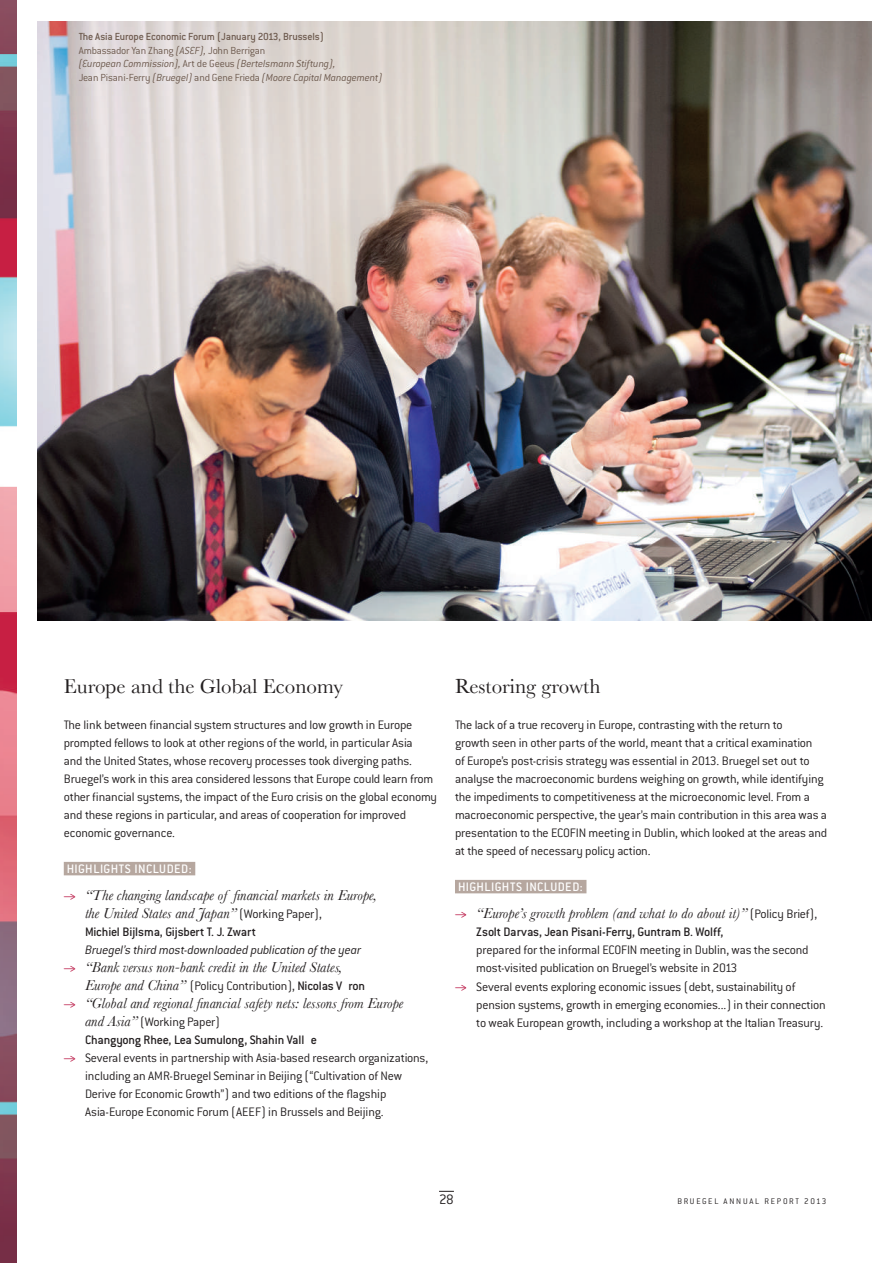
<style>
.page{position:relative;width:893px;height:1263px;background:#fff}
.page>*{position:absolute;margin:0;border:0;box-sizing:border-box;transform-origin:0 0}
.t1{font:21px "Baskerville";color:#231f20}
.t2{font:italic 15px/18px "Baskerville";color:#231f20}
.t3{font:300 15px "Conduit ITC";color:#231f20}
.t4{font:300 13.5px/18px "Conduit ITC";letter-spacing:-.015em;color:#231f20}
.t5{font:500 13.5px "Conduit ITC";letter-spacing:-.005em;color:#231f20}
.t6{font:italic 300 13.5px "Conduit ITC";letter-spacing:-.015em;color:#231f20}
.t7{font:500 13.5px "Conduit ITC";letter-spacing:.025em;color:#fff}
.t8{font:italic 300 11.25px/13.5px "Conduit ITC";letter-spacing:-.015em;color:#6d5a4e}
.t9{font:300 9px "Conduit ITC";letter-spacing:.19em;color:#231f20}
.s1{font-weight:500;font-style:normal}
.s2{font-style:normal}
.s3{font-family:"Conduit ITC";font-weight:300;font-style:normal;font-size:13.5px;color:#b50536}
.s4{font-family:"Conduit ITC";font-weight:300;font-style:normal;font-size:13.5px}
.s5{font-family:"Baskerville";font-weight:400;font-style:italic;font-size:15px}
.s6{font-weight:500}
.s7{color:#b50536}
</style>
<div class="page">
<svg style="left:439px;top:1191px;width:15px;height:1px"></svg>
<img style="left:0;top:0;width:17px;height:1263px">
<div style="left:64px;top:862px;width:131px;height:13px;background:#b6a79f"></div>
<div style="left:455px;top:880px;width:131px;height:13px;background:#b6a79f"></div>
<img style="left:38px;top:21px;width:834px;height:599px">
<p class="t8" style="left:79px;top:30px;width:305px"><span class="s1">The Asia Europe Economic Forum (January 2013, Brussels)<br></span><span class="s2">Ambassador Yan Zhang</span> (ASEF), <span class="s2">John Berrigan<br></span>(European Commission), <span class="s2">Art de Geeus</span> (Bertelsmann Stiftung),<br><span class="s2">Jean Pisani-Ferry</span> (Bruegel) <span class="s2">and Gene Frieda</span> (Moore Capital Management)</p>
<h1 class="t1" style="left:64px;top:674px;width:281px">Europe and the Global Economy</h1>
<p class="t4" style="left:64px;top:716px;width:375px">The link between financial system structures and low growth in Europe prompted fellows to look at other regions of the world, in particular Asia<br>and the United States, whose recovery processes took diverging paths.<br>Bruegel’s work in this area considered lessons that Europe could learn from other financial systems, the impact of the Euro crisis on the global economy and these regions in particular, and areas of cooperation for improved economic governance.</p>
<p class="t7" style="left:67px;top:861px;width:126px">HIGHLIGHTS INCLUDED:</p>
<p class="t2" style="left:85px;top:886px;width:294px;text-indent:-21px"><span class="s3">—&gt;</span> “The changing landscape of financial markets in Europe, the United States and Japan” <span class="s4">(Working Paper),</span></p>
<p class="t5" style="left:85px;top:924px;width:172px">Michiel Bijlsma, Gijsbert T. J. Zwart</p>
<p class="t6" style="left:85px;top:942px;width:278px">Bruegel’s third most-downloaded publication of the year</p>
<p class="t2" style="left:64px;top:958px;width:280px"><span class="s3">—&gt;</span> “Bank versus non-bank credit in the United States,</p>
<p class="t4" style="left:85px;top:976px;width:282px"><span class="s5">Europe and China”</span> (Policy Contribution), <span class="s6">Nicolas Véron</span></p>
<p class="t2" style="left:64px;top:994px;width:341px"><span class="s3">—&gt;</span> “Global and regional financial safety nets: lessons from Europe</p>
<p class="t4" style="left:85px;top:1012px;width:136px"><span class="s5">and Asia”</span> (Working Paper)</p>
<p class="t5" style="left:85px;top:1032px;width:233px">Changyong Rhee, Lea Sumulong, Shahin Vallée</p>
<p class="t4" style="left:64px;top:1048px;width:366px"><span class="s7">—&gt;</span> Several events in partnership with Asia-based research organizations,</p>
<p class="t4" style="left:85px;top:1066px;width:318px">including an AMR-Bruegel Seminar in Beijing (“Cultivation of New</p>
<p class="t4" style="left:85px;top:1084px;width:303px">Derive for Economic Growth”) and two editions of the flagship</p>
<p class="t4" style="left:85px;top:1102px;width:300px">Asia-Europe Economic Forum (AEEF) in Brussels and Beijing.</p>
<h1 class="t1" style="left:455px;top:674px;width:147px">Restoring growth</h1>
<p class="t4" style="left:455px;top:716px;width:374px">The lack of a true recovery in Europe, contrasting with the return to<br>growth seen in other parts of the world, meant that a critical examination<br>of Europe’s post-crisis strategy was essential in 2013. Bruegel set out to analyse the macroeconomic burdens weighing on growth, while identifying the impediments to competitiveness at the microeconomic level. From a macroeconomic perspective, the year’s main contribution in this area was a presentation to the ECOFIN meeting in Dublin, which looked at the areas and at the speed of necessary policy action.</p>
<p class="t7" style="left:458px;top:879px;width:126px">HIGHLIGHTS INCLUDED:</p>
<p class="t2" style="left:455px;top:904px;width:364px"><span class="s3">—&gt;</span> “Europe’s growth problem (and what to do about it)” <span class="s4">(Policy Brief),</span></p>
<p class="t5" style="left:476px;top:924px;width:249px">Zsolt Darvas, Jean Pisani-Ferry, Guntram B. Wolff,</p>
<p class="t4" style="left:476px;top:940px;width:334px">prepared for the informal ECOFIN meeting in Dublin, was the second most-visited publication on Bruegel’s website in 2013</p>
<p class="t4" style="left:476px;top:978px;width:351px;text-indent:-21px"><span class="s7">—&gt;</span> Several events exploring economic issues (debt, sustainability of pension systems, growth in emerging economies...) in their connection to weak European growth, including a workshop at the Italian Treasury.</p>
<p class="t3" style="left:439px;top:1191px;width:16px">28</p>
<p class="t9" style="left:677px;top:1196px;width:150px">BRUEGEL ANNUAL REPORT 2013</p>
</div>
